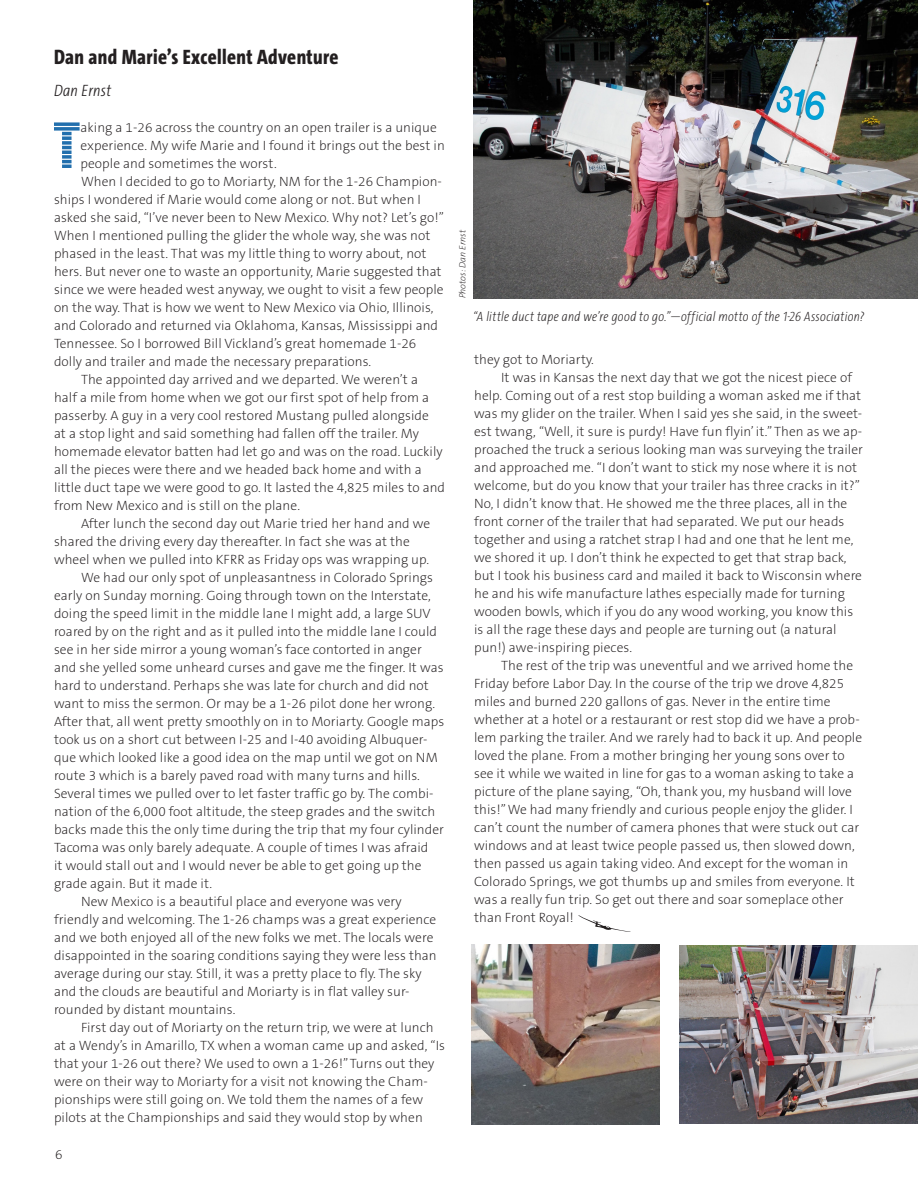
<style>
.page{position:relative;width:918px;height:1188px;background:#fff}
.page>*{position:absolute;margin:0;border:0;box-sizing:border-box;transform-origin:0 0}
.Body_text_1{font:64.5px "Maximus BT";color:#226fad}
.Skylines_Head{font:800 21px "The Sans Cd OF8";letter-spacing:.02em;color:#231f20}
.Skylines_Author{font:italic 300 16.5px "The Sans Cd LF3 i";letter-spacing:.02em;color:#231f20}
.Skyline_text{font:200 13.5px/18px "The Sans CE B2";letter-spacing:.005em;color:#231f20}
.Body_text_1-2{font:200 13.5px/18px "The Sans CE B2";letter-spacing:.005em;color:#231f20}
.Skyline_captions{font:italic 200 13.5px "The Sans Cd LF2 i";letter-spacing:.025em;color:#231f20}
.Skyline_text-2{font:italic 200 9px "The Sans B2";letter-spacing:.005em;color:#231f20}
</style>
<div class="page">
<img style="left:473px;top:0;width:445px;height:298px">
<img style="left:472px;top:944px;width:188px;height:180px">
<img style="left:679px;top:945px;width:239px;height:178px">
<svg style="left:578px;top:915px;width:53px;height:17px"></svg>
<p class="Skylines_Head" style="left:54px;top:47px;width:286px">Dan and Marie’s Excellent Adventure</p>
<p class="Skylines_Author" style="left:54px;top:83px;width:59px">Dan Ernst</p>
<p class="Body_text_1" style="left:53px;top:107px;width:29px">T</p>
<p class="Body_text_1-2" style="left:81px;top:119px;width:366px">aking a 1-26 across the country on an open trailer is a unique experience. My wife Marie and I found it brings out the best in people and sometimes the worst.</p>
<p class="Skyline_text" style="left:54px;top:173px;width:392px;text-indent:27px">When I decided to go to Moriarty, NM for the 1-26 Champion&shy;ships I wondered if Marie would come along or not. But when I asked she said, “I’ve never been to New Mexico. Why not? Let’s go!” When I mentioned pulling the glider the whole way, she was not phased in the least. That was my little thing to worry about, not hers. But never one to waste an opportunity, Marie suggested that since we were headed west anyway, we ought to visit a few people on the way. That is how we went to New Mexico via Ohio, Illinois, and Colorado and returned via Oklahoma, Kansas, Mississippi and Tennessee. So I borrowed Bill Vickland’s great homemade 1-26 dolly and trailer and made the necessary preparations.</p>
<p class="Skyline_text" style="left:54px;top:371px;width:393px;text-indent:27px">The appointed day arrived and we departed. We weren’t a<br>half a mile from home when we got our first spot of help from a passerby. A guy in a very cool restored Mustang pulled alongside<br>at a stop light and said something had fallen off the trailer. My homemade elevator batten had let go and was on the road. Luckily all the pieces were there and we headed back home and with a little duct tape we were good to go. It lasted the 4,825 miles to and from New Mexico and is still on the plane.</p>
<p class="Skyline_text" style="left:54px;top:515px;width:378px;text-indent:27px">After lunch the second day out Marie tried her hand and we shared the driving every day thereafter. In fact she was at the wheel when we pulled into KFRR as Friday ops was wrapping up.</p>
<p class="Skyline_text" style="left:54px;top:569px;width:392px;text-indent:27px">We had our only spot of unpleasantness in Colorado Springs early on Sunday morning. Going through town on the Interstate, doing the speed limit in the middle lane I might add, a large SUV roared by on the right and as it pulled into the middle lane I could see in her side mirror a young woman’s face contorted in anger and she yelled some unheard curses and gave me the finger. It was hard to understand. Perhaps she was late for church and did not want to miss the sermon. Or may be a 1-26 pilot done her wrong.<br>After that, all went pretty smoothly on in to Moriarty. Google maps took us on a short cut between I-25 and I-40 avoiding Albuquer&shy;que which looked like a good idea on the map until we got on NM route 3 which is a barely paved road with many turns and hills.<br>Several times we pulled over to let faster traffic go by. The combi&shy;nation of the 6,000 foot altitude, the steep grades and the switch backs made this the only time during the trip that my four cylinder Tacoma was only barely adequate. A couple of times I was afraid<br>it would stall out and I would never be able to get going up the grade again. But it made it.</p>
<p class="Skyline_text" style="left:54px;top:893px;width:384px;text-indent:27px">New Mexico is a beautiful place and everyone was very friendly and welcoming. The 1-26 champs was a great experience and we both enjoyed all of the new folks we met. The locals were disappointed in the soaring conditions saying they were less than average during our stay. Still, it was a pretty place to fly. The sky and the clouds are beautiful and Moriarty is in flat valley sur&shy;rounded by distant mountains.</p>
<p class="Skyline_text" style="left:54px;top:1019px;width:393px;text-indent:27px">First day out of Moriarty on the return trip, we were at lunch at a Wendy’s in Amarillo, TX when a woman came up and asked, “Is that your 1-26 out there? We used to own a 1-26!” Turns out they were on their way to Moriarty for a visit not knowing the Cham&shy;pionships were still going on. We told them the names of a few pilots at the Championships and said they would stop by when</p>
<p class="Skyline_text" style="left:55px;top:1146px;width:9px">6</p>
<p class="Skyline_text-2" style="left:458px;top:298px;width:70px;rotate:-90deg">Photos: Dan Ernst</p>
<p class="Skyline_captions" style="left:473px;top:310px;width:393px">“A little duct tape and we’re good to go.”—official motto of the 1-26 Association?</p>
<p class="Skyline_text" style="left:474px;top:351px;width:121px">they got to Moriarty.</p>
<p class="Skyline_text" style="left:474px;top:369px;width:390px;text-indent:27px">It was in Kansas the next day that we got the nicest piece of help. Coming out of a rest stop building a woman asked me if that was my glider on the trailer. When I said yes she said, in the sweet&shy;est twang, “Well, it sure is purdy! Have fun flyin’ it.” Then as we ap&shy;proached the truck a serious looking man was surveying the trailer and approached me. “I don’t want to stick my nose where it is not welcome, but do you know that your trailer has three cracks in it?” No, I didn’t know that. He showed me the three places, all in the front corner of the trailer that had separated. We put our heads together and using a ratchet strap I had and one that he lent me, we shored it up. I don’t think he expected to get that strap back, but I took his business card and mailed it back to Wisconsin where he and his wife manufacture lathes especially made for turning wooden bowls, which if you do any wood working, you know this is all the rage these days and people are turning out (a natural pun!) awe-inspiring pieces.</p>
<p class="Skyline_text" style="left:474px;top:657px;width:390px;text-indent:27px">The rest of the trip was uneventful and we arrived home the Friday before Labor Day. In the course of the trip we drove 4,825 miles and burned 220 gallons of gas. Never in the entire time whether at a hotel or a restaurant or rest stop did we have a prob&shy;lem parking the trailer. And we rarely had to back it up. And people loved the plane. From a mother bringing her young sons over to see it while we waited in line for gas to a woman asking to take a picture of the plane saying, “Oh, thank you, my husband will love this!” We had many friendly and curious people enjoy the glider. I can’t count the number of camera phones that were stuck out car windows and at least twice people passed us, then slowed down, then passed us again taking video. And except for the woman in Colorado Springs, we got thumbs up and smiles from everyone. It was a really fun trip. So get out there and soar someplace other than Front Royal!</p>
</div>
